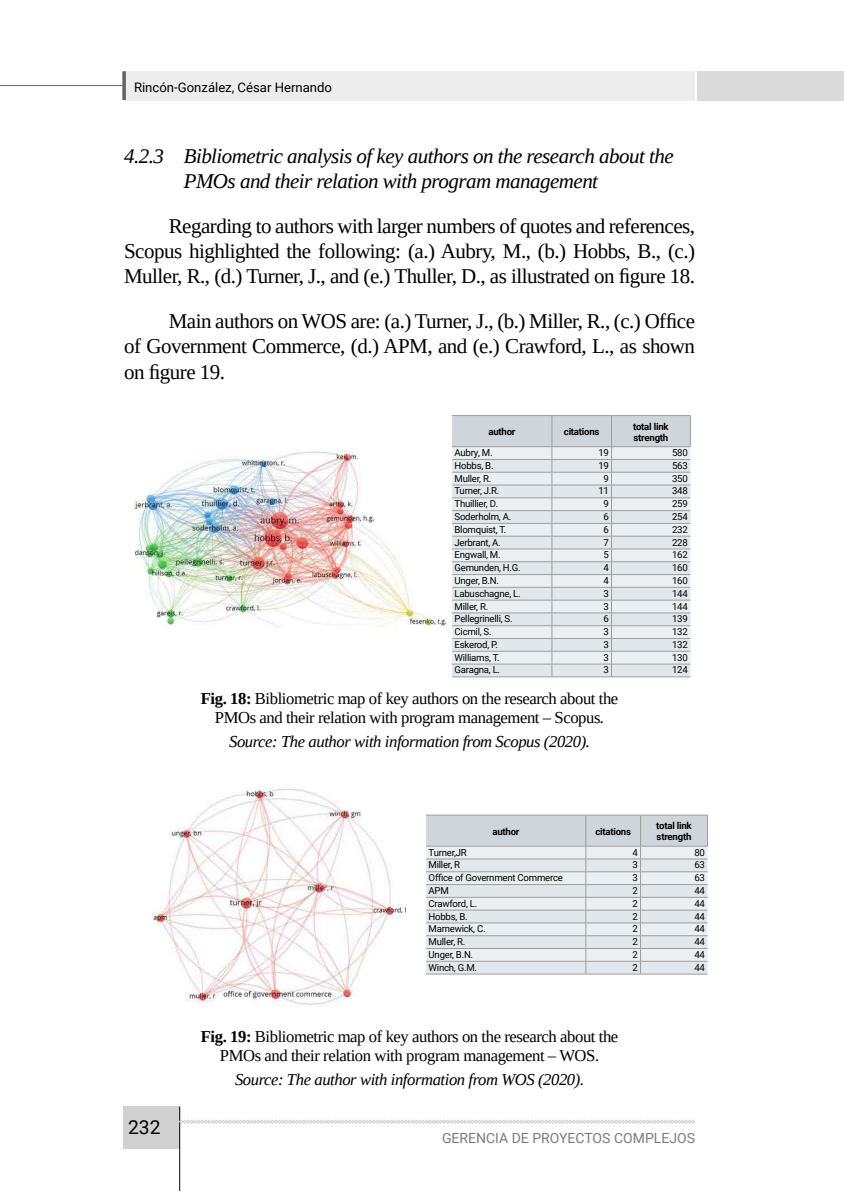
<style>
.page{position:relative;width:844px;height:1191px;background:#fff}
.page>*{position:absolute;margin:0;border:0;box-sizing:border-box;transform-origin:0 0}
.t1{font:21px/25.2px "Liberation Serif";letter-spacing:-.025em;color:#000;text-align:justify}
.t2{font:italic 21px/24.2px "Liberation Serif";letter-spacing:-.025em;color:#000}
.t3{font:19.25px "Roboto";color:#000}
.t4{font:16.62px/19.1px "Liberation Serif";letter-spacing:-.025em;color:#000;text-align:center}
.t5{font:italic 16.62px "Liberation Serif";letter-spacing:-.025em;color:#000}
.t6{font:14px "Roboto";color:#7c7b7b}
.t7{font:13.12px "Roboto";color:#000}
.t8{font:9.62px "Roboto";letter-spacing:-.025em;color:#000}
.t9{font:700 9.62px/11px "Roboto";letter-spacing:-.025em;color:#000}
.s1{font-weight:700}
.s2{font-style:italic}
</style>
<div class="page">
<div style="left:123px;top:1106px;width:57px;height:43px;background:#d0d0d0"></div>
<hr style="left:179px;top:1106px;width:1px;height:85px;background:#000">
<svg style="left:179px;top:1119px;width:516px;height:4px"></svg>
<hr style="left:0;top:85px;width:123px;height:1px;background:#646363">
<div style="left:696px;top:71px;width:147px;height:29px;background:#dadada"></div>
<div style="left:124px;top:71px;width:570px;height:29px;background:#ededed"></div>
<svg style="left:122px;top:71px;width:4px;height:29px"></svg>
<img style="left:134px;top:451px;width:318px;height:195px">
<svg style="left:452px;top:415px;width:238px;height:261px;background:#dde2e4"></svg>
<hr style="left:452px;top:676px;width:99px;height:1px;background:#9d9d9c">
<hr style="left:551px;top:676px;width:60px;height:1px;background:#9d9d9c">
<hr style="left:611px;top:676px;width:79px;height:1px;background:#9d9d9c">
<img style="left:152px;top:784px;width:255px;height:223px">
<hr style="left:707px;top:815px;width:1px;height:31px;background:#9d9d9c">
<svg style="left:426px;top:815px;width:281px;height:158px;background:#dce1e4"></svg>
<hr style="left:426px;top:973px;width:159px;height:1px;background:#9d9d9c">
<hr style="left:585px;top:973px;width:55px;height:1px;background:#9d9d9c">
<hr style="left:640px;top:973px;width:67px;height:1px;background:#9d9d9c">
<h3 class="t7" style="left:134px;top:79px;width:199px">Rincón-González, César Hernando</h3>
<h1 class="t2" style="left:184px;top:144px;width:491px;text-indent:-60px">4.2.3 Bibliometric analysis of key authors on the research about the<br>PMOs and their relation with program management</h1>
<h1 class="t1" style="left:124px;top:213px;width:572px;text-indent:45px">Regarding to authors with larger numbers of quotes and references, Scopus highlighted the following: (a.) Aubry, M., (b.) Hobbs, B., (c.)<br>Muller, R., (d.) Turner, J., and (e.) Thuller, D., as illustrated on figure 18.</h1>
<h1 class="t1" style="left:124px;top:308px;width:572px;text-indent:45px">Main authors on WOS are: (a.) Turner, J., (b.) Miller, R., (c.) Office of Government Commerce, (d.) APM, and (e.) Crawford, L., as shown on figure 19.</h1>
<p class="t9" style="left:488px;top:426px;width:28px">author</p>
<p class="t9" style="left:563px;top:426px;width:37px">citations</p>
<p class="t9" style="left:633px;top:420px;width:37px">total link strength</p>
<p class="t8" style="left:454px;top:446px;width:40px">Aubry, M.</p>
<p class="t8" style="left:598px;top:446px;width:12px">19</p>
<p class="t8" style="left:672px;top:446px;width:17px">580</p>
<p class="t8" style="left:454px;top:459px;width:40px">Hobbs, B.</p>
<p class="t8" style="left:598px;top:459px;width:12px">19</p>
<p class="t8" style="left:672px;top:459px;width:17px">563</p>
<p class="t8" style="left:454px;top:471px;width:38px">Muller, R.</p>
<p class="t8" style="left:603px;top:471px;width:7px">9</p>
<p class="t8" style="left:672px;top:471px;width:17px">350</p>
<p class="t8" style="left:454px;top:484px;width:46px">Turner, J.R.</p>
<p class="t8" style="left:598px;top:484px;width:12px">11</p>
<p class="t8" style="left:672px;top:484px;width:17px">348</p>
<p class="t8" style="left:454px;top:497px;width:45px">Thuillier, D.</p>
<p class="t8" style="left:603px;top:497px;width:7px">9</p>
<p class="t8" style="left:672px;top:497px;width:17px">259</p>
<p class="t8" style="left:454px;top:510px;width:58px">Soderholm, A.</p>
<p class="t8" style="left:603px;top:510px;width:7px">6</p>
<p class="t8" style="left:672px;top:510px;width:17px">254</p>
<p class="t8" style="left:454px;top:522px;width:53px">Blomquist, T.</p>
<p class="t8" style="left:603px;top:522px;width:7px">6</p>
<p class="t8" style="left:672px;top:522px;width:17px">232</p>
<p class="t8" style="left:454px;top:535px;width:48px">Jerbrant, A.</p>
<p class="t8" style="left:603px;top:535px;width:7px">7</p>
<p class="t8" style="left:672px;top:535px;width:17px">228</p>
<p class="t8" style="left:454px;top:548px;width:48px">Engwall, M.</p>
<p class="t8" style="left:603px;top:548px;width:7px">5</p>
<p class="t8" style="left:672px;top:548px;width:17px">162</p>
<p class="t8" style="left:454px;top:561px;width:68px">Gemunden, H.G.</p>
<p class="t8" style="left:603px;top:561px;width:7px">4</p>
<p class="t8" style="left:672px;top:561px;width:17px">160</p>
<p class="t8" style="left:454px;top:574px;width:46px">Unger, B.N.</p>
<p class="t8" style="left:603px;top:574px;width:7px">4</p>
<p class="t8" style="left:672px;top:574px;width:17px">160</p>
<p class="t8" style="left:454px;top:586px;width:68px">Labuschagne, L.</p>
<p class="t8" style="left:603px;top:586px;width:7px">3</p>
<p class="t8" style="left:672px;top:586px;width:17px">144</p>
<p class="t8" style="left:454px;top:599px;width:35px">Miller, R.</p>
<p class="t8" style="left:603px;top:599px;width:7px">3</p>
<p class="t8" style="left:672px;top:599px;width:17px">144</p>
<p class="t8" style="left:454px;top:612px;width:60px">Pellegrinelli, S.</p>
<p class="t8" style="left:603px;top:612px;width:7px">6</p>
<p class="t8" style="left:672px;top:612px;width:17px">139</p>
<p class="t8" style="left:454px;top:625px;width:39px">Cicmil, S.</p>
<p class="t8" style="left:603px;top:625px;width:7px">3</p>
<p class="t8" style="left:672px;top:625px;width:17px">132</p>
<p class="t8" style="left:454px;top:637px;width:45px">Eskerod, P.</p>
<p class="t8" style="left:603px;top:637px;width:7px">3</p>
<p class="t8" style="left:672px;top:637px;width:17px">132</p>
<p class="t8" style="left:454px;top:650px;width:47px">Williams, T.</p>
<p class="t8" style="left:603px;top:650px;width:7px">3</p>
<p class="t8" style="left:672px;top:650px;width:17px">130</p>
<p class="t8" style="left:454px;top:663px;width:47px">Garagna, L.</p>
<p class="t8" style="left:603px;top:663px;width:7px">3</p>
<p class="t8" style="left:672px;top:663px;width:17px">124</p>
<h3 class="t4" style="left:201px;top:689px;width:419px"><span class="s1">Fig. 18:</span> Bibliometric map of key authors on the research about the<br>PMOs and their relation with program management – Scopus<span class="s2">.</span></h3>
<h3 class="t5" style="left:229px;top:731px;width:362px">Source: The author with information from Scopus (2020).</h3>
<p class="t9" style="left:492px;top:825px;width:28px">author</p>
<p class="t9" style="left:595px;top:825px;width:37px">citations</p>
<p class="t9" style="left:656px;top:820px;width:37px">total link strength</p>
<p class="t8" style="left:428px;top:845px;width:40px">Turner,JR</p>
<p class="t8" style="left:632px;top:845px;width:7px">4</p>
<p class="t8" style="left:694px;top:845px;width:12px">80</p>
<p class="t8" style="left:428px;top:858px;width:33px">Miller, R</p>
<p class="t8" style="left:632px;top:858px;width:7px">3</p>
<p class="t8" style="left:694px;top:858px;width:12px">63</p>
<p class="t8" style="left:428px;top:871px;width:136px">Office of Government Commerce</p>
<p class="t8" style="left:632px;top:871px;width:7px">3</p>
<p class="t8" style="left:694px;top:871px;width:12px">63</p>
<p class="t8" style="left:428px;top:883px;width:22px">APM</p>
<p class="t8" style="left:632px;top:883px;width:7px">2</p>
<p class="t8" style="left:694px;top:883px;width:12px">44</p>
<p class="t8" style="left:428px;top:896px;width:50px">Crawford, L.</p>
<p class="t8" style="left:632px;top:896px;width:7px">2</p>
<p class="t8" style="left:694px;top:896px;width:12px">44</p>
<p class="t8" style="left:428px;top:909px;width:40px">Hobbs, B.</p>
<p class="t8" style="left:632px;top:909px;width:7px">2</p>
<p class="t8" style="left:694px;top:909px;width:12px">44</p>
<p class="t8" style="left:428px;top:922px;width:58px">Marnewick, C.</p>
<p class="t8" style="left:632px;top:922px;width:7px">2</p>
<p class="t8" style="left:694px;top:922px;width:12px">44</p>
<p class="t8" style="left:428px;top:935px;width:38px">Muller, R.</p>
<p class="t8" style="left:632px;top:935px;width:7px">2</p>
<p class="t8" style="left:694px;top:935px;width:12px">44</p>
<p class="t8" style="left:428px;top:947px;width:46px">Unger, B.N.</p>
<p class="t8" style="left:632px;top:947px;width:7px">2</p>
<p class="t8" style="left:694px;top:947px;width:12px">44</p>
<p class="t8" style="left:428px;top:960px;width:50px">Winch, G.M.</p>
<p class="t8" style="left:632px;top:960px;width:7px">2</p>
<p class="t8" style="left:694px;top:960px;width:12px">44</p>
<h2 class="t3" style="left:128px;top:1114px;width:34px">232</h2>
<h3 class="t4" style="left:201px;top:1026px;width:419px"><span class="s1">Fig. 19:</span> Bibliometric map of key authors on the research about the<br>PMOs and their relation with program management – WOS.</h3>
<h3 class="t5" style="left:235px;top:1069px;width:350px">Source: The author with information from WOS (2020).</h3>
<h3 class="t6" style="left:442px;top:1127px;width:254px">GERENCIA DE PROYECTOS COMPLEJOS</h3>
</div>
